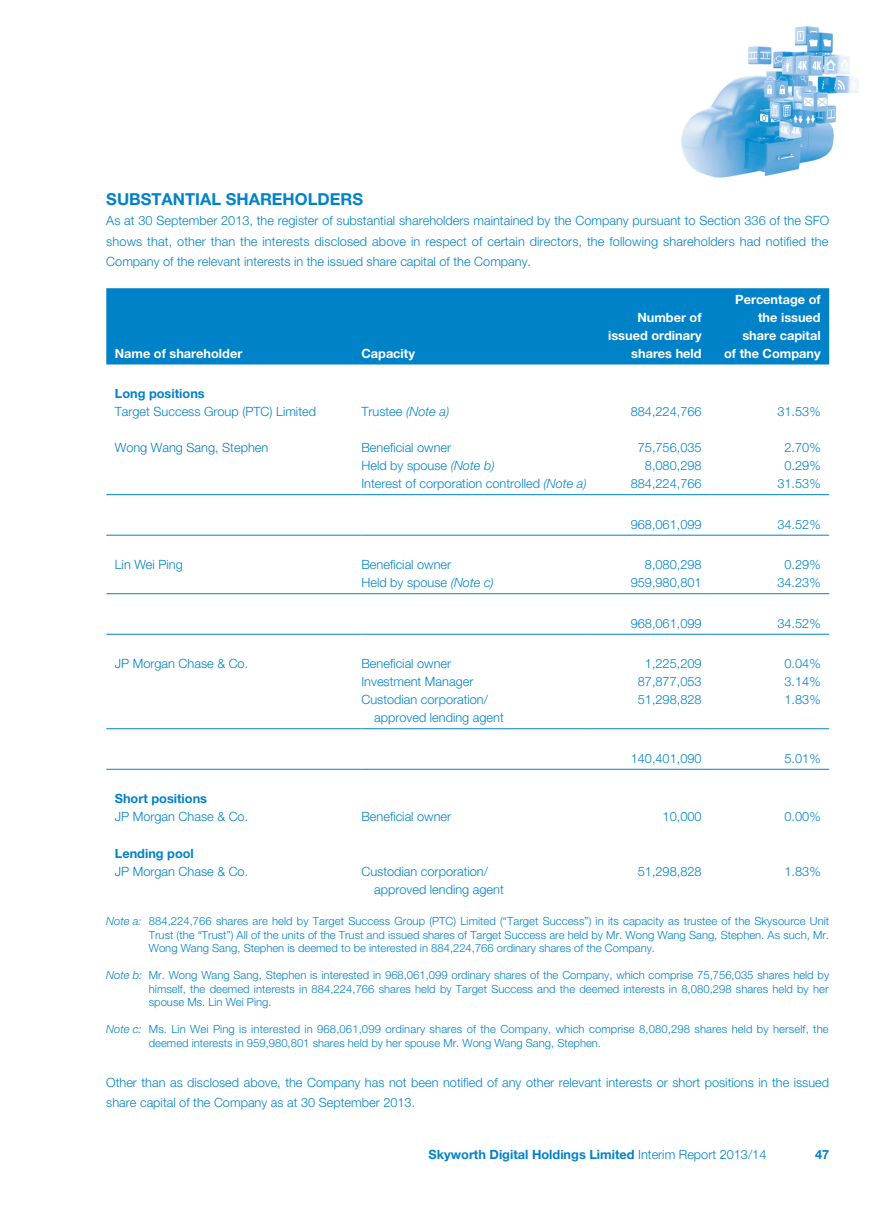
<style>
.page{position:relative;width:893px;height:1212px;background:#fff}
.page>*{position:absolute;margin:0;border:0;box-sizing:border-box;transform-origin:0 0}
.t1{font:700 16.5px "Helvetica Neue LT Std";color:#0082c8}
.t2{font:300 12.75px/20.2px "Helvetica Neue LT Std";color:#0082c8}
.t3{font:700 12.75px/18px "Helvetica Neue LT Std";color:#fff;text-align:right}
.t4{font:700 12.75px "Helvetica Neue LT Std";color:#0082c8}
.t5{font:300 11.25px/13.5px "Helvetica Neue LT Std";color:#0082c8;text-align:justify}
.s1{font-style:italic}
.s2{font-weight:300}
</style>
<div class="page">
<img style="left:106px;top:26px;width:753px;height:744px">
<div style="left:106px;top:288px;width:723px;height:76px;background:#0082c8"></div>
<hr style="left:106px;top:494px;width:255px;height:1px;background:#0082c8">
<hr style="left:361px;top:494px;width:230px;height:1px;background:#0082c8">
<hr style="left:591px;top:494px;width:119px;height:1px;background:#0082c8">
<hr style="left:710px;top:494px;width:119px;height:1px;background:#0082c8">
<hr style="left:106px;top:535px;width:255px;height:1px;background:#0082c8">
<hr style="left:361px;top:535px;width:230px;height:1px;background:#0082c8">
<hr style="left:591px;top:535px;width:119px;height:1px;background:#0082c8">
<hr style="left:710px;top:535px;width:119px;height:1px;background:#0082c8">
<hr style="left:106px;top:593px;width:255px;height:1px;background:#0082c8">
<hr style="left:361px;top:593px;width:230px;height:1px;background:#0082c8">
<hr style="left:591px;top:593px;width:119px;height:1px;background:#0082c8">
<hr style="left:710px;top:593px;width:119px;height:1px;background:#0082c8">
<hr style="left:106px;top:634px;width:255px;height:1px;background:#0082c8">
<hr style="left:361px;top:634px;width:230px;height:1px;background:#0082c8">
<hr style="left:591px;top:634px;width:119px;height:1px;background:#0082c8">
<hr style="left:710px;top:634px;width:119px;height:1px;background:#0082c8">
<hr style="left:106px;top:728px;width:255px;height:1px;background:#0082c8">
<hr style="left:361px;top:728px;width:230px;height:1px;background:#0082c8">
<hr style="left:591px;top:728px;width:119px;height:1px;background:#0082c8">
<hr style="left:710px;top:728px;width:119px;height:1px;background:#0082c8">
<hr style="left:106px;top:769px;width:255px;height:1px;background:#0082c8">
<hr style="left:361px;top:769px;width:230px;height:1px;background:#0082c8">
<hr style="left:591px;top:769px;width:119px;height:1px;background:#0082c8">
<hr style="left:710px;top:769px;width:119px;height:1px;background:#0082c8">
<p class="t1" style="left:106px;top:189px;width:258px">SUBSTANTIAL SHAREHOLDERS</p>
<p class="t2" style="left:106px;top:210px;width:724px;text-align:justify">As at 30 September 2013, the register of substantial shareholders maintained by the Company pursuant to Section 336 of the SFO shows that, other than the interests disclosed above in respect of certain directors, the following shareholders had notified the Company of the relevant interests in the issued share capital of the Company.</p>
<p class="t3" style="left:115px;top:344px;width:129px">Name of shareholder</p>
<p class="t3" style="left:361px;top:344px;width:55px">Capacity</p>
<p class="t3" style="left:608px;top:308px;width:95px">Number of issued ordinary shares held</p>
<p class="t3" style="left:724px;top:290px;width:98px">Percentage of the issued share capital<br>of the Company</p>
<p class="t4" style="left:115px;top:386px;width:91px">Long positions</p>
<p class="t2" style="left:115px;top:401px;width:203px">Target Success Group (PTC) Limited</p>
<p class="t2" style="left:361px;top:401px;width:89px">Trustee <span class="s1">(Note a)</span></p>
<p class="t2" style="left:631px;top:401px;width:72px">884,224,766</p>
<p class="t2" style="left:777px;top:401px;width:45px">31.53%</p>
<p class="t2" style="left:115px;top:437px;width:155px">Wong Wang Sang, Stephen</p>
<p class="t2" style="left:361px;top:437px;width:91px">Beneficial owner</p>
<p class="t2" style="left:638px;top:437px;width:65px">75,756,035</p>
<p class="t2" style="left:784px;top:437px;width:38px">2.70%</p>
<p class="t2" style="left:361px;top:455px;width:135px">Held by spouse <span class="s1">(Note b)</span></p>
<p class="t2" style="left:645px;top:455px;width:58px">8,080,298</p>
<p class="t2" style="left:784px;top:455px;width:38px">0.29%</p>
<p class="t2" style="left:361px;top:473px;width:227px">Interest of corporation controlled <span class="s1">(Note a)</span></p>
<p class="t2" style="left:631px;top:473px;width:72px">884,224,766</p>
<p class="t2" style="left:777px;top:473px;width:45px">31.53%</p>
<p class="t2" style="left:631px;top:514px;width:72px">968,061,099</p>
<p class="t2" style="left:777px;top:514px;width:45px">34.52%</p>
<p class="t2" style="left:115px;top:554px;width:70px">Lin Wei Ping</p>
<p class="t2" style="left:361px;top:554px;width:91px">Beneficial owner</p>
<p class="t2" style="left:645px;top:554px;width:58px">8,080,298</p>
<p class="t2" style="left:784px;top:554px;width:38px">0.29%</p>
<p class="t2" style="left:361px;top:572px;width:134px">Held by spouse <span class="s1">(Note c)</span></p>
<p class="t2" style="left:631px;top:572px;width:72px">959,980,801</p>
<p class="t2" style="left:777px;top:572px;width:45px">34.23%</p>
<p class="t2" style="left:631px;top:613px;width:72px">968,061,099</p>
<p class="t2" style="left:777px;top:613px;width:45px">34.52%</p>
<p class="t2" style="left:115px;top:653px;width:135px">JP Morgan Chase &amp; Co.</p>
<p class="t2" style="left:361px;top:653px;width:91px">Beneficial owner</p>
<p class="t2" style="left:645px;top:653px;width:58px">1,225,209</p>
<p class="t2" style="left:784px;top:653px;width:38px">0.04%</p>
<p class="t2" style="left:361px;top:671px;width:113px">Investment Manager</p>
<p class="t2" style="left:638px;top:671px;width:65px">87,877,053</p>
<p class="t2" style="left:784px;top:671px;width:38px">3.14%</p>
<p class="t2" style="left:374px;top:691px;width:131px;line-height:18px;text-indent:-13px">Custodian corporation/ approved lending agent</p>
<p class="t2" style="left:638px;top:689px;width:65px">51,298,828</p>
<p class="t2" style="left:784px;top:689px;width:38px">1.83%</p>
<p class="t2" style="left:631px;top:748px;width:72px">140,401,090</p>
<p class="t2" style="left:784px;top:748px;width:38px">5.01%</p>
<p class="t4" style="left:115px;top:791px;width:94px">Short positions</p>
<p class="t2" style="left:115px;top:806px;width:135px">JP Morgan Chase &amp; Co.</p>
<p class="t2" style="left:361px;top:806px;width:91px">Beneficial owner</p>
<p class="t2" style="left:663px;top:806px;width:40px">10,000</p>
<p class="t2" style="left:784px;top:806px;width:38px">0.00%</p>
<p class="t4" style="left:115px;top:845px;width:81px">Lending pool</p>
<p class="t2" style="left:115px;top:860px;width:135px">JP Morgan Chase &amp; Co.</p>
<p class="t2" style="left:374px;top:862px;width:131px;line-height:18px;text-indent:-13px">Custodian corporation/ approved lending agent</p>
<p class="t2" style="left:638px;top:860px;width:65px">51,298,828</p>
<p class="t2" style="left:784px;top:860px;width:38px">1.83%</p>
<p class="t5" style="left:149px;top:914px;width:682px;text-indent:-43px"><span class="s1">Note a:</span> 884,224,766 shares are held by Target Success Group (PTC) Limited (“Target Success”) in its capacity as trustee of the Skysource Unit Trust (the “Trust”) All of the units of the Trust and issued shares of Target Success are held by Mr. Wong Wang Sang, Stephen. As such, Mr.<br>Wong Wang Sang, Stephen is deemed to be interested in 884,224,766 ordinary shares of the Company.</p>
<p class="t5" style="left:149px;top:968px;width:682px;text-indent:-43px"><span class="s1">Note b:</span> Mr. Wong Wang Sang, Stephen is interested in 968,061,099 ordinary shares of the Company, which comprise 75,756,035 shares held by himself, the deemed interests in 884,224,766 shares held by Target Success and the deemed interests in 8,080,298 shares held by her spouse Ms. Lin Wei Ping.</p>
<p class="t5" style="left:149px;top:1022px;width:681px;text-indent:-43px"><span class="s1">Note c:</span> Ms. Lin Wei Ping is interested in 968,061,099 ordinary shares of the Company, which comprise 8,080,298 shares held by herself, the deemed interests in 959,980,801 shares held by her spouse Mr. Wong Wang Sang, Stephen.</p>
<p class="t2" style="left:106px;top:1072px;width:724px">Other than as disclosed above, the Company has not been notified of any other relevant interests or short positions in the issued share capital of the Company as at 30 September 2013.</p>
<p class="t4" style="left:429px;top:1146px;width:339px">Skyworth Digital Holdings Limited <span class="s2">Interim Report 2013/14</span></p>
<p class="t4" style="left:815px;top:1146px;width:16px">47</p>
</div>
